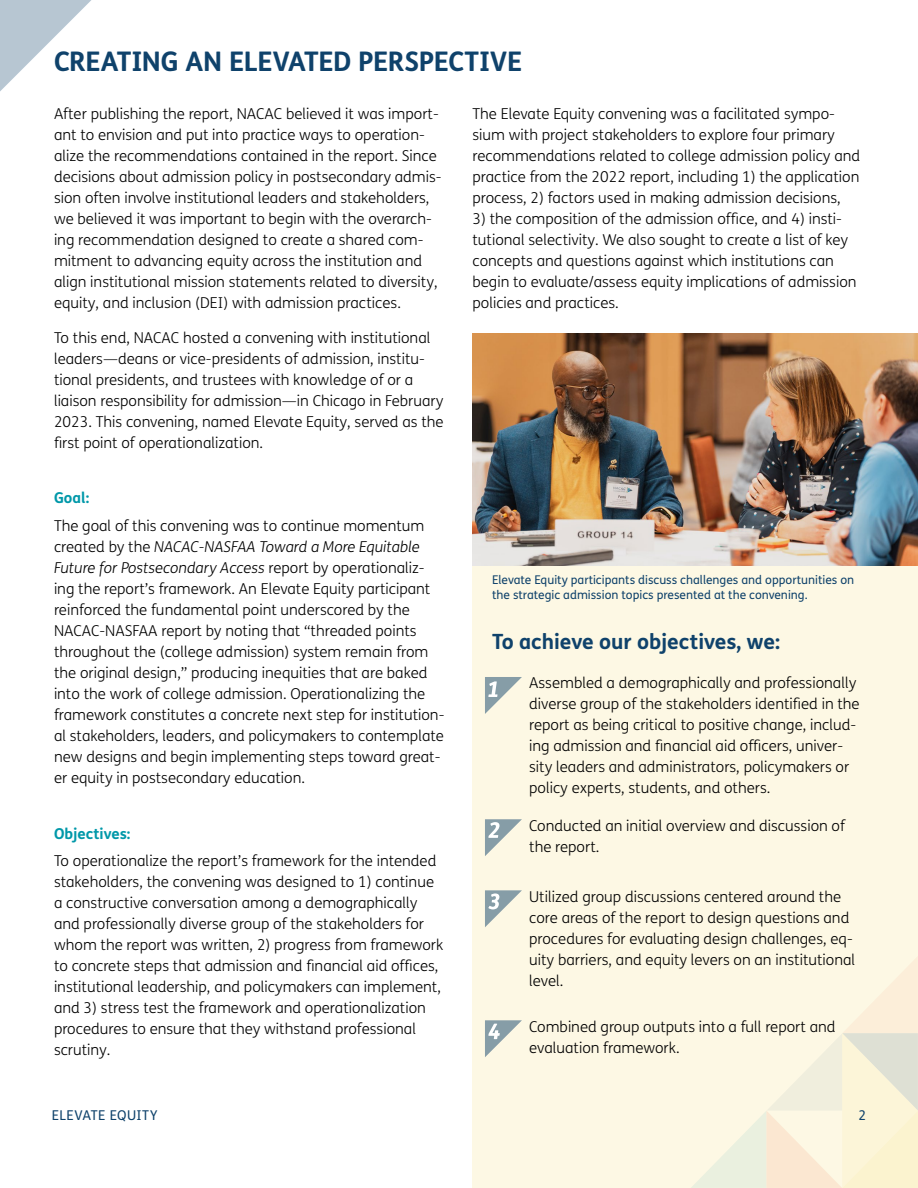
<style>
.page{position:relative;width:918px;height:1188px;background:#fff}
.page>*{position:absolute;margin:0;border:0;box-sizing:border-box;transform-origin:0 0}
.t1{font:700 27px "FS Me";letter-spacing:-.015em;color:#0f426b}
.t2{font:700 21px "FS Me";color:#0f426b}
.t3{font:300 15px/21px "FS Me";color:#000}
.t4{font:700 15px "FS Me";color:#0198a9}
.t5{font:13.5px "FS Me";letter-spacing:.025em;color:#0f426b}
.t6{font:12px/15px "FS Me";color:#0f426b}
.s1{font-style:italic}
</style>
<div class="page">
<div style="left:472px;top:393px;width:446px;height:795px;background:#fdf8e4"></div>
<svg style="left:691px;top:958px;width:227px;height:230px"></svg>
<img style="left:472px;top:333px;width:446px;height:232px">
<svg style="left:485px;top:890px;width:37px;height:37px"></svg>
<svg style="left:485px;top:1020px;width:37px;height:37px"></svg>
<svg style="left:0;top:0;width:91px;height:91px"></svg>
<svg style="left:485px;top:677px;width:37px;height:37px"></svg>
<svg style="left:485px;top:819px;width:37px;height:37px"></svg>
<h1 class="t1" style="left:54px;top:41px;width:470px">CREATING AN ELEVATED PERSPECTIVE</h1>
<p class="t3" style="left:54px;top:103px;width:389px">After publishing the report, NACAC believed it was import&shy;ant to envision and put into practice ways to operation&shy;alize the recommendations contained in the report. Since decisions about admission policy in postsecondary admis&shy;sion often involve institutional leaders and stakeholders, we believed it was important to begin with the overarch&shy;ing recommendation designed to create a shared com&shy;mitment to advancing equity across the institution and align institutional mission statements related to diversity, equity, and inclusion (DEI) with admission practices.</p>
<p class="t3" style="left:54px;top:327px;width:391px">To this end, NACAC hosted a convening with institutional leaders—deans or vice-presidents of admission, institu&shy;tional presidents, and trustees with knowledge of or a liaison responsibility for admission—in Chicago in February 2023. This convening, named Elevate Equity, served as the first point of operationalization.</p>
<p class="t4" style="left:54px;top:486px;width:37px">Goal:</p>
<p class="t3" style="left:54px;top:515px;width:392px">The goal of this convening was to continue momentum created by the <span class="s1">NACAC-NASFAA Toward a More Equitable Future for Postsecondary Access</span> report by operationaliz&shy;ing the report’s framework. An Elevate Equity participant reinforced the fundamental point underscored by the NACAC-NASFAA report by noting that “threaded points throughout the (college admission) system remain from the original design,” producing inequities that are baked into the work of college admission. Operationalizing the framework constitutes a concrete next step for institution&shy;al stakeholders, leaders, and policymakers to contemplate new designs and begin implementing steps toward great&shy;er equity in postsecondary education.</p>
<p class="t4" style="left:54px;top:822px;width:78px">Objectives:</p>
<p class="t3" style="left:54px;top:850px;width:391px">To operationalize the report’s framework for the intended stakeholders, the convening was designed to 1) continue a constructive conversation among a demographically and professionally diverse group of the stakeholders for whom the report was written, 2) progress from framework to concrete steps that admission and financial aid offices, institutional leadership, and policymakers can implement, and 3) stress test the framework and operationalization procedures to ensure that they withstand professional scrutiny.</p>
<p class="t3" style="left:472px;top:103px;width:389px">The Elevate Equity convening was a facilitated sympo&shy;sium with project stakeholders to explore four primary recommendations related to college admission policy and practice from the 2022 report, including 1) the application process, 2) factors used in making admission decisions,</p>
<p class="t3" style="left:472px;top:208px;width:386px">3) the composition of the admission office, and 4) insti&shy;tutional selectivity. We also sought to create a list of key concepts and questions against which institutions can begin to evaluate/assess equity implications of admission policies and practices.</p>
<p class="t6" style="left:492px;top:572px;width:364px">Elevate Equity participants discuss challenges and opportunities on the strategic admission topics presented at the convening.</p>
<h2 class="t2" style="left:492px;top:625px;width:290px">To achieve our objectives, we:</h2>
<p class="t3" style="left:529px;top:672px;width:332px">Assembled a demographically and professionally diverse group of the stakeholders identified in the report as being critical to positive change, includ&shy;ing admission and financial aid officers, univer&shy;sity leaders and administrators, policymakers or policy experts, students, and others.</p>
<p class="t3" style="left:529px;top:814px;width:317px">Conducted an initial overview and discussion of the report.</p>
<p class="t3" style="left:529px;top:885px;width:328px">Utilized group discussions centered around the core areas of the report to design questions and procedures for evaluating design challenges, eq&shy;uity barriers, and equity levers on an institutional level.</p>
<p class="t3" style="left:529px;top:1015px;width:308px">Combined group outputs into a full report and evaluation framework.</p>
<p class="t5" style="left:52px;top:1106px;width:107px">ELEVATE EQUITY</p>
<p class="t5" style="left:858px;top:1106px;width:9px">2</p>
</div>
